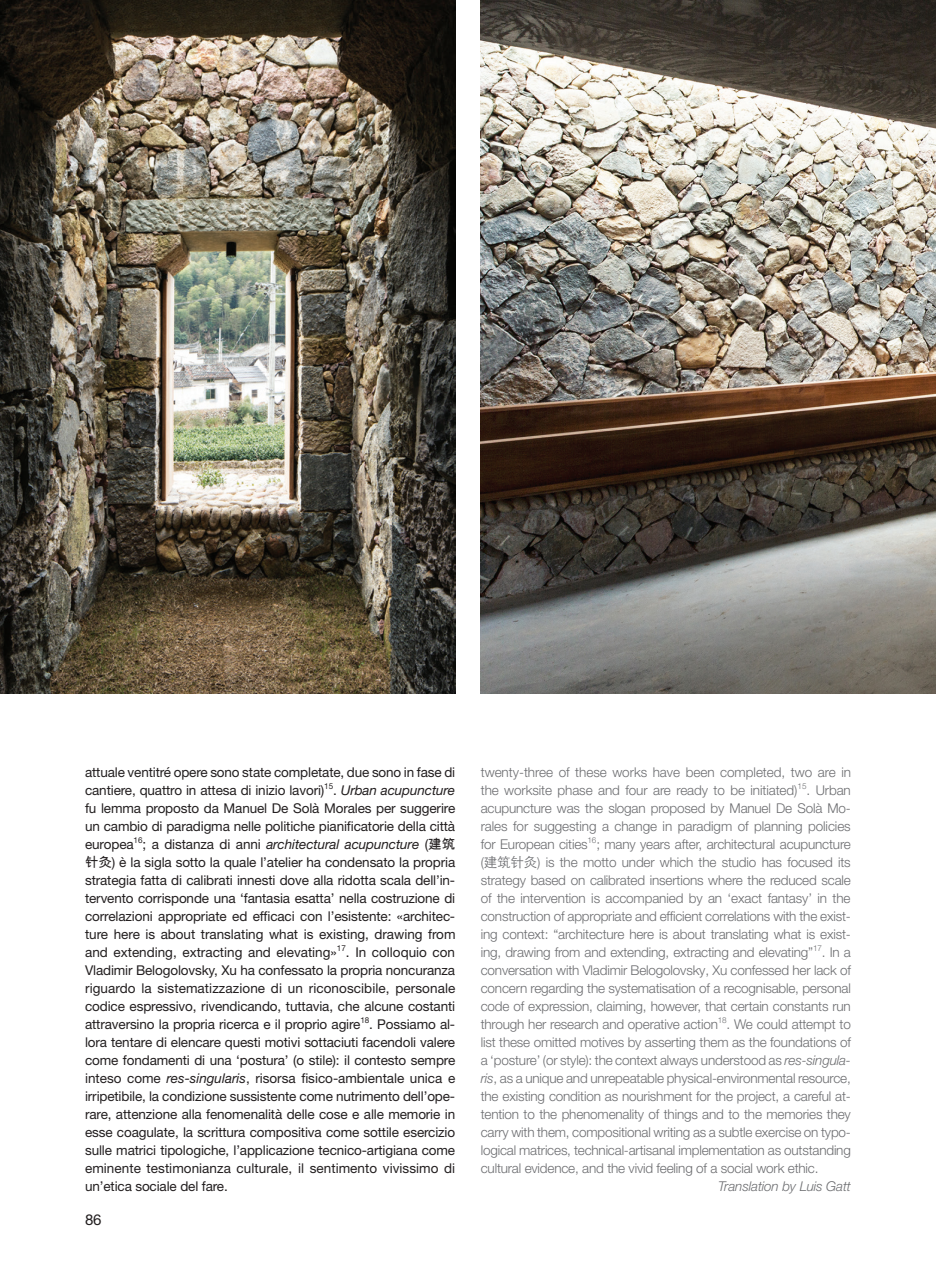
<style>
.page{position:relative;width:936px;height:1263px;background:#fff}
.page>*{position:absolute;margin:0;border:0;box-sizing:border-box;transform-origin:0 0}
.t1{font:15px "Helvetica Neue LT Pro";color:#231f20}
.articolo{font:13.5px/18px "Helvetica Neue LT Pro";letter-spacing:.005em;color:#231f20;text-align:justify}
.articolo_en{font:300 13.5px/18px "Helvetica Neue LT Pro";letter-spacing:-.015em;color:#6c6d70;text-align:justify}
.translation_by{font:italic 300 13.5px "Helvetica Neue LT Pro";letter-spacing:-.01em;color:#6c6d70}
.s1{font-style:italic}
.s2{font-family:"Arial Unicode MS"}
.s3{font-family:"ST Heiti TC"}
</style>
<div class="page">
<img style="left:0;top:0;width:455px;height:693px">
<img style="left:480px;top:0;width:455px;height:693px">
<p class="articolo" style="left:85px;top:762px;width:372px">attuale ventitré opere sono state completate, due sono in fase di cantiere, quattro in attesa di inizio lavori)<sup>15</sup>. <span class="s1">Urban acupuncture </span>fu lemma proposto da Manuel De Solà Morales per suggerire un cambio di paradigma nelle politiche pianificatorie della città europea<sup>16</sup>; a distanza di anni <span class="s1">architectural acupuncture</span> (<span class="s2">建筑针灸</span>) è la sigla sotto la quale l’atelier ha condensato la propria strategia fatta di calibrati innesti dove alla ridotta scala dell’in&shy;tervento corrisponde una ‘fantasia esatta’ nella costruzione di correlazioni appropriate ed efficaci con l’esistente: «architec&shy;ture here is about translating what is existing, drawing from and extending, extracting and elevating»<sup>17</sup>. In colloquio con Vladimir Belogolovsky, Xu ha confessato la propria noncuranza riguardo la sistematizzazione di un riconoscibile, personale codice espressivo, rivendicando, tuttavia, che alcune costanti attraversino la propria ricerca e il proprio agire<sup>18</sup>. Possiamo al&shy;lora tentare di elencare questi motivi sottaciuti facendoli valere come fondamenti di una ‘postura’ (o stile): il contesto sempre inteso come <span class="s1">res-singularis</span>, risorsa fisico-ambientale unica e irripetibile, la condizione sussistente come nutrimento dell’ope&shy;rare, attenzione alla fenomenalità delle cose e alle memorie in esse coagulate, la scrittura compositiva come sottile esercizio sulle matrici tipologiche, l’applicazione tecnico-artigiana come eminente testimonianza culturale, il sentimento vivissimo di un’etica sociale del fare.</p>
<p class="articolo_en" style="left:480px;top:762px;width:372px">twenty-three of these works have been completed, two are in the worksite phase and four are ready to be initiated)<sup>15</sup>. Urban acupuncture was the slogan proposed by Manuel De Solà Mo&shy;rales for suggesting a change in paradigm of planning policies for European cities<sup>16</sup>; many years after, architectural acupuncture (<span class="s3">建筑针灸</span>) is the motto under which the studio has focused its strategy based on calibrated insertions where the reduced scale of the intervention is accompanied by an ‘exact fantasy’ in the construction of appropriate and efficient correlations with the exist&shy;ing context: “architecture here is about translating what is exist&shy;ing, drawing from and extending, extracting and elevating”<sup>17</sup>. In a conversation with Vladimir Belogolovsky, Xu confessed her lack of concern regarding the systematisation of a recognisable, personal code of expression, claiming, however, that certain constants run through her research and operative action<sup>18</sup>. We could attempt to list these omitted motives by asserting them as the foundations of a ‘posture’ (or style): the context always understood as <span class="s1">res-singula&shy;ris</span>, as a unique and unrepeatable physical-environmental resource, the existing condition as nourishment for the project, a careful at&shy;tention to the phenomenality of things and to the memories they carry with them, compositional writing as a subtle exercise on typo&shy;logical matrices, technical-artisanal implementation as outstanding cultural evidence, and the vivid feeling of a social work ethic.</p>
<p class="translation_by" style="left:718px;top:1178px;width:134px">Translation by Luis Gatt</p>
<p class="t1" style="left:85px;top:1210px;width:18px">86</p>
</div>
